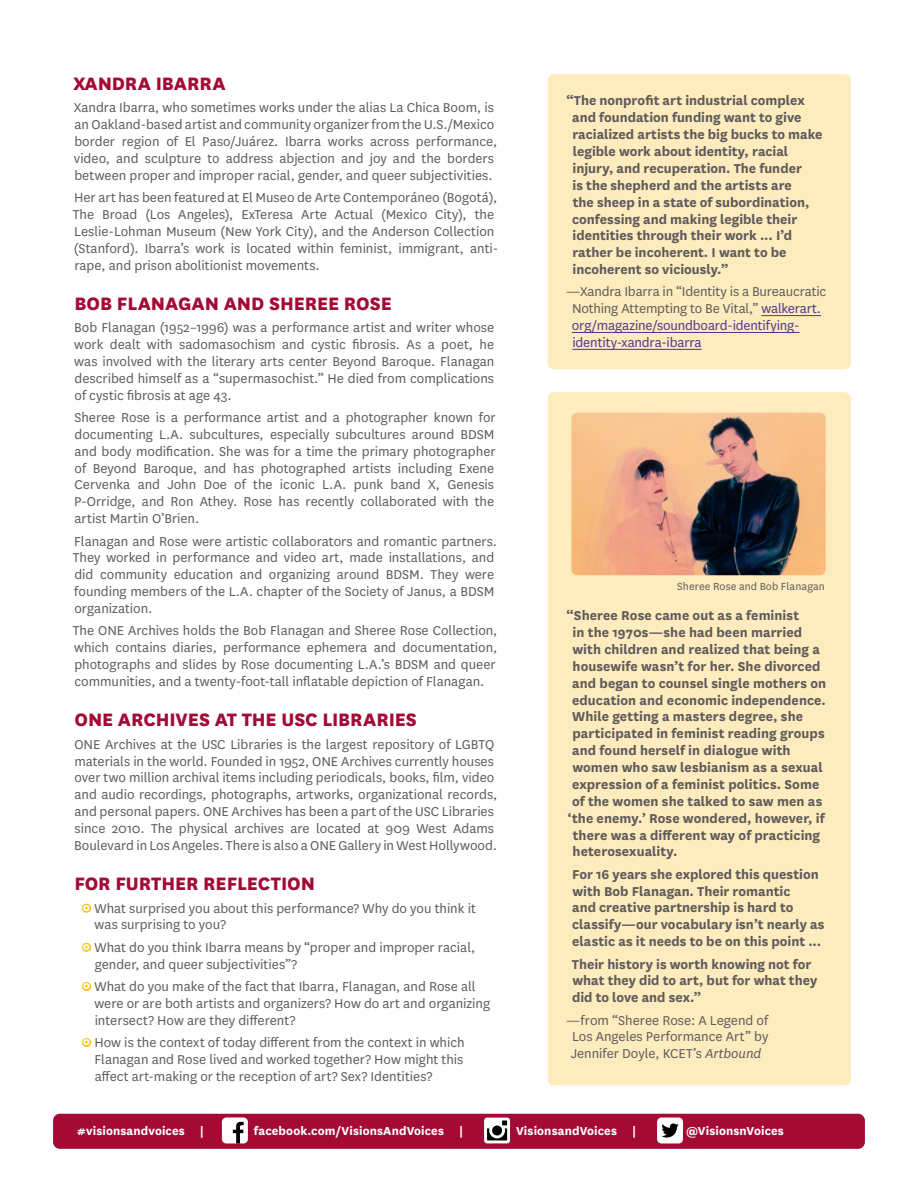
<style>
.page{position:relative;width:918px;height:1188px;background:#fff}
.page>*{position:absolute;margin:0;border:0;box-sizing:border-box;transform-origin:0 0}
.t1{font:800 21px "National";letter-spacing:-.005em;color:#a30a34}
.t2{font:15px/16.8px "National";color:#5e5b5b}
.t3{font:700 15px/16.8px "National";color:#5e5b5b}
.t4{font:15px/16.8px "National";letter-spacing:-.01em;color:#4f378c}
.t5{font:700 13.5px "National";letter-spacing:.01em;color:#fff}
.t6{font:12px "National";letter-spacing:.005em;color:#5e5b5b}
.s1{font-family:"Neutraface Text";font-weight:700;font-size:13.5px;color:#fec422}
.s2{color:#5e5b5b}
.s3{font-style:italic}
</style>
<div class="page">
<div style="left:548px;top:74px;width:303px;height:295px;background:#feebbe;border-radius:7px"></div>
<div style="left:548px;top:392px;width:303px;height:694px;background:#feebbe;border-radius:7px"></div>
<img style="left:571px;top:413px;width:255px;height:162px">
<div style="left:53px;top:1114px;width:812px;height:35px;background:#a30a34;border-radius:7px"></div>
<div style="left:222px;top:1117px;width:26px;height:26px;background:#fff;border-radius:4px"></div>
<svg style="left:233px;top:1122px;width:11px;height:21px"></svg>
<svg style="left:484px;top:1118px;width:26px;height:25px"></svg>
<div style="left:657px;top:1118px;width:26px;height:25px;background:#fff;border-radius:4px"></div>
<svg style="left:661px;top:1123px;width:18px;height:15px"></svg>
<hr style="left:761px;top:315px;width:60px;height:1px;background:#4f378c">
<hr style="left:572px;top:332px;width:227px;height:1px;background:#4f378c">
<hr style="left:572px;top:349px;width:130px;height:1px;background:#4f378c">
<h1 class="t1" style="left:73px;top:68px;width:154px">XANDRA IBARRA</h1>
<p class="t2" style="left:74px;top:99px;width:425px">Xandra Ibarra, who sometimes works under the alias La Chica Boom, is an Oakland-based artist and community organizer from the U.S./Mexico border region of El Paso/Juárez. Ibarra works across performance, video, and sculpture to address abjection and joy and the borders between proper and improper racial, gender, and queer subjectivities.</p>
<p class="t2" style="left:73px;top:188px;width:427px">Her art has been featured at El Museo de Arte Contemporáneo (Bogotá), The Broad (Los Angeles), ExTeresa Arte Actual (Mexico City), the Leslie-Lohman Museum (New York City), and the Anderson Collection (Stanford). Ibarra’s work is located within feminist, immigrant, anti&shy;rape, and prison abolitionist movements.</p>
<h1 class="t1" style="left:74px;top:288px;width:319px">BOB FLANAGAN AND SHEREE ROSE</h1>
<p class="t2" style="left:74px;top:319px;width:422px;text-align:justify">Bob Flanagan (1952–1996) was a performance artist and writer whose work dealt with sadomasochism and cystic fibrosis. As a poet, he was involved with the literary arts center Beyond Baroque. Flanagan described himself as a “supermasochist.” He died from complications of cystic fibrosis at age 43.</p>
<p class="t2" style="left:74px;top:408px;width:423px;text-align:justify">Sheree Rose is a performance artist and a photographer known for documenting L.A. subcultures, especially subcultures around BDSM and body modification. She was for a time the primary photographer of Beyond Baroque, and has photographed artists including Exene Cervenka and John Doe of the iconic L.A. punk band X, Genesis P-Orridge, and Ron Athey. Rose has recently collaborated with the artist Martin O’Brien.</p>
<p class="t2" style="left:73px;top:532px;width:426px">Flanagan and Rose were artistic collaborators and romantic partners.<br>They worked in performance and video art, made installations, and did community education and organizing around BDSM. They were founding members of the L.A. chapter of the Society of Janus, a BDSM organization.</p>
<p class="t2" style="left:73px;top:622px;width:426px">The ONE Archives holds the Bob Flanagan and Sheree Rose Collection, which contains diaries, performance ephemera and documentation, photographs and slides by Rose documenting L.A.’s BDSM and queer communities, and a twenty-foot-tall inflatable depiction of Flanagan.</p>
<h1 class="t1" style="left:74px;top:705px;width:344px">ONE ARCHIVES AT THE USC LIBRARIES</h1>
<p class="t2" style="left:74px;top:735px;width:425px">ONE Archives at the USC Libraries is the largest repository of LGBTQ materials in the world. Founded in 1952, ONE Archives currently houses over two million archival items including periodicals, books, film, video and audio recordings, photographs, artworks, organizational records, and personal papers. ONE Archives has been a part of the USC Libraries since 2010. The physical archives are located at 909 West Adams Boulevard in Los Angeles. There is also a ONE Gallery in West Hollywood.</p>
<h1 class="t1" style="left:74px;top:869px;width:242px">FOR FURTHER REFLECTION</h1>
<p class="t2" style="left:94px;top:899px;width:383px;text-indent:-12px"><span class="s1">o</span> What surprised you about this performance? Why do you think it was surprising to you?</p>
<p class="t2" style="left:95px;top:938px;width:382px;text-indent:-12px"><span class="s1">o</span> What do you think Ibarra means by “proper and improper racial, gender, and queer subjectivities”?</p>
<p class="t2" style="left:94px;top:977px;width:397px;text-indent:-12px"><span class="s1">o</span> What do you make of the fact that Ibarra, Flanagan, and Rose all were or are both artists and organizers? How do art and organizing intersect? How are they different?</p>
<p class="t2" style="left:94px;top:1033px;width:372px;text-align:justify;text-indent:-12px"><span class="s1">o</span> How is the context of today different from the context in which Flanagan and Rose lived and worked together? How might this affect art-making or the reception of art? Sex? Identities?</p>
<p class="t3" style="left:572px;top:91px;width:252px;text-indent:-6px">“The nonprofit art industrial complex and foundation funding want to give racialized artists the big bucks to make legible work about identity, racial injury, and recuperation. The funder<br>is the shepherd and the artists are<br>the sheep in a state of subordination, confessing and making legible their identities through their work ... I’d rather be incoherent. I want to be incoherent so viciously.”</p>
<p class="t4" style="left:572px;top:283px;width:256px;text-indent:-6px"><span class="s2">—Xandra Ibarra in “Identity is a Bureaucratic Nothing Attempting to Be Vital,”</span> walkerart. org/magazine/soundboard-identifying&shy;identity-xandra-ibarra</p>
<p class="t6" style="left:677px;top:579px;width:149px">Sheree Rose and Bob Flanagan</p>
<p class="t3" style="left:566px;top:606px;width:234px">“Sheree Rose came out as a feminist</p>
<p class="t3" style="left:573px;top:623px;width:231px">in the 1970s—she had been married</p>
<p class="t3" style="left:572px;top:640px;width:249px">with children and realized that being a</p>
<p class="t3" style="left:573px;top:657px;width:249px">housewife wasn’t for her. She divorced</p>
<p class="t3" style="left:572px;top:674px;width:255px">and began to counsel single mothers on</p>
<p class="t3" style="left:572px;top:691px;width:255px">education and economic independence.</p>
<p class="t3" style="left:572px;top:707px;width:232px">While getting a masters degree, she</p>
<p class="t3" style="left:572px;top:724px;width:254px">participated in feminist reading groups</p>
<p class="t3" style="left:572px;top:741px;width:220px">and found herself in dialogue with</p>
<p class="t3" style="left:572px;top:758px;width:252px">women who saw lesbianism as a sexual</p>
<p class="t3" style="left:572px;top:775px;width:249px">expression of a feminist politics. Some</p>
<p class="t3" style="left:572px;top:792px;width:252px">of the women she talked to saw men as</p>
<p class="t3" style="left:568px;top:809px;width:258px">‘the enemy.’ Rose wondered, however, if</p>
<p class="t3" style="left:573px;top:826px;width:249px">there was a different way of practicing</p>
<p class="t3" style="left:573px;top:842px;width:107px">heterosexuality.</p>
<p class="t3" style="left:572px;top:865px;width:254px">For 16 years she explored this question with Bob Flanagan. Their romantic<br>and creative partnership is hard to classify—our vocabulary isn’t nearly as elastic as it needs to be on this point ...</p>
<p class="t3" style="left:572px;top:954px;width:247px">Their history is worth knowing not for what they did to art, but for what they did to love and sex.”</p>
<p class="t2" style="left:566px;top:1011px;width:204px;text-align:center">—from “Sheree Rose: A Legend of<br>Los Angeles Performance Art” by<br>Jennifer Doyle, KCET’s <span class="s3">Artbound</span></p>
<p class="t5" style="left:77px;top:1122px;width:128px">#visionsandvoices |</p>
<p class="t5" style="left:254px;top:1122px;width:211px">facebook.com/VisionsAndVoices |</p>
<p class="t5" style="left:516px;top:1122px;width:122px">VisionsandVoices |</p>
<p class="t5" style="left:686px;top:1122px;width:99px">@VisionsnVoices</p>
</div>
